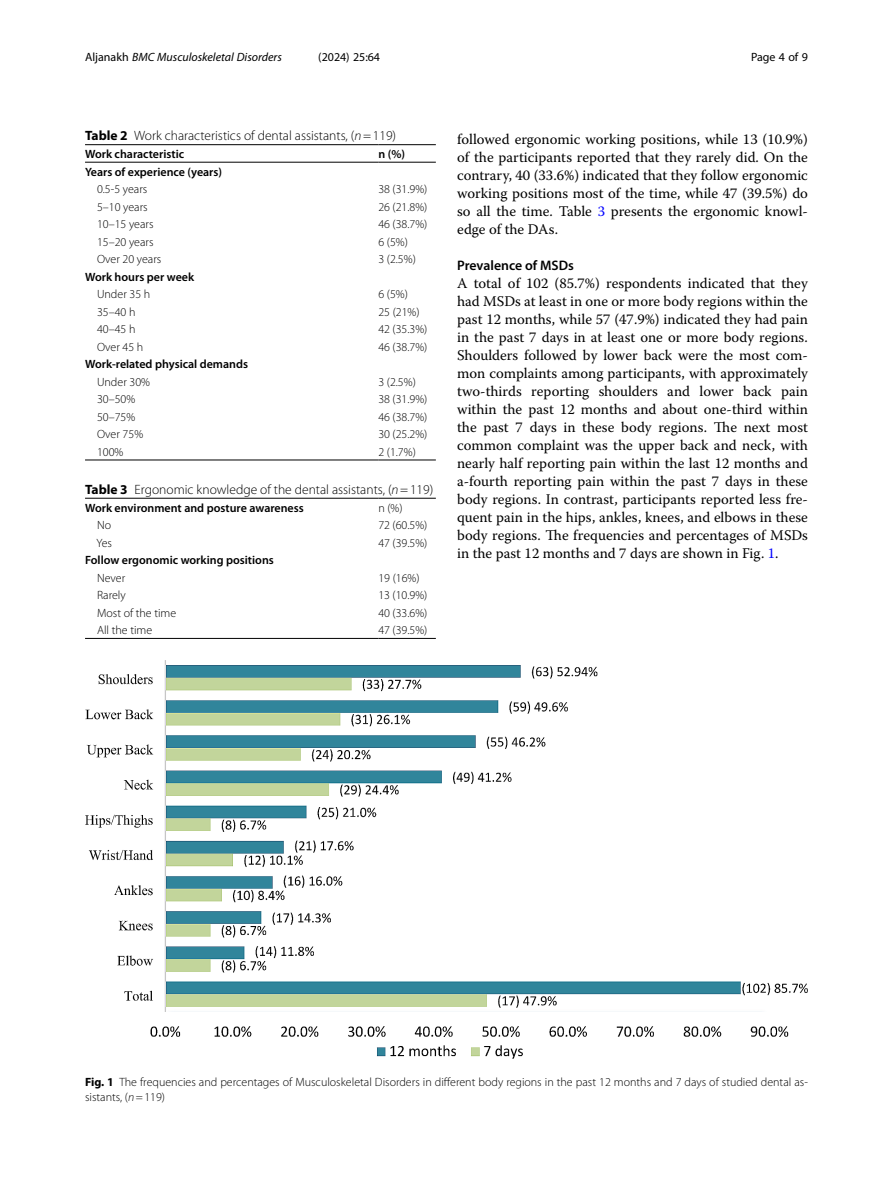
<style>
.page{position:relative;width:893px;height:1191px;background:#fff}
.page>*{position:absolute;margin:0;border:0;box-sizing:border-box;transform-origin:0 0}
.Body_Text{font:14.7px/18px "Warnock Pro";color:#000;text-align:justify}
.Head_2{font:600 13.8px "Myriad Pro";color:#000}
.Table_Caption{font:300 13.5px "Myriad Pro";color:#000}
.Table_Body{font:300 12px "Myriad Pro";color:#000}
.Figure_Caption{font:300 12px/15px "Myriad Pro";color:#000}
.Table_Body-2{font:600 12px "Myriad Pro";color:#000}
.t1{font:italic 12px "Myriad Pro";color:#000}
.Table_Head{font:600 12px "Myriad Pro";color:#000}
.t2{font:12px "Myriad Pro";color:#000}
.s1{font-style:normal}
.s2{font-weight:700}
.s3{font-style:italic}
.s4{color:#00f}
</style>
<div class="page">
<hr style="left:85px;top:162px;width:293px;height:1px;background:#000">
<hr style="left:378px;top:144px;width:58px;height:1px;background:#000">
<hr style="left:378px;top:162px;width:58px;height:1px;background:#000">
<hr style="left:85px;top:460px;width:293px;height:1px;background:#000">
<hr style="left:378px;top:460px;width:58px;height:1px;background:#000">
<hr style="left:85px;top:144px;width:293px;height:1px;background:#000">
<hr style="left:378px;top:498px;width:58px;height:1px;background:#000">
<hr style="left:85px;top:638px;width:293px;height:1px;background:#000">
<hr style="left:378px;top:638px;width:58px;height:1px;background:#000">
<hr style="left:85px;top:498px;width:293px;height:1px;background:#000">
<img style="left:85px;top:660px;width:723px;height:399px">
<p class="t1" style="left:85px;top:50px;width:198px"><span class="s1">Aljanakh</span> BMC Musculoskeletal Disorders</p>
<p class="t2" style="left:318px;top:50px;width:63px">(2024) 25:64</p>
<p class="t2" style="left:751px;top:50px;width:58px">Page 4 of 9</p>
<p class="Table_Caption" style="left:85px;top:128px;width:313px"><span class="s2">Table 2</span> Work characteristics of dental assistants, (<span class="s3">n</span>=119)</p>
<p class="Table_Head" style="left:85px;top:146px;width:101px">Work characteristic</p>
<p class="Table_Head" style="left:378px;top:146px;width:28px">n (%)</p>
<p class="Table_Body-2" style="left:85px;top:164px;width:139px">Years of experience (years)</p>
<p class="Table_Body" style="left:97px;top:182px;width:52px">0.5-5 years</p>
<p class="Table_Body" style="left:378px;top:182px;width:50px">38 (31.9%)</p>
<p class="Table_Body" style="left:97px;top:200px;width:52px">5–10 years</p>
<p class="Table_Body" style="left:378px;top:200px;width:50px">26 (21.8%)</p>
<p class="Table_Body" style="left:97px;top:217px;width:58px">10–15 years</p>
<p class="Table_Body" style="left:378px;top:217px;width:50px">46 (38.7%)</p>
<p class="Table_Body" style="left:97px;top:235px;width:58px">15–20 years</p>
<p class="Table_Body" style="left:378px;top:235px;width:31px">6 (5%)</p>
<p class="Table_Body" style="left:97px;top:252px;width:66px">Over 20 years</p>
<p class="Table_Body" style="left:378px;top:252px;width:39px">3 (2.5%)</p>
<p class="Table_Body-2" style="left:85px;top:269px;width:111px">Work hours per week</p>
<p class="Table_Body" style="left:97px;top:287px;width:55px">Under 35 h</p>
<p class="Table_Body" style="left:378px;top:287px;width:31px">6 (5%)</p>
<p class="Table_Body" style="left:97px;top:305px;width:40px">35–40 h</p>
<p class="Table_Body" style="left:378px;top:305px;width:43px">25 (21%)</p>
<p class="Table_Body" style="left:97px;top:322px;width:40px">40–45 h</p>
<p class="Table_Body" style="left:378px;top:322px;width:50px">42 (35.3%)</p>
<p class="Table_Body" style="left:97px;top:340px;width:48px">Over 45 h</p>
<p class="Table_Body" style="left:378px;top:340px;width:50px">46 (38.7%)</p>
<p class="Table_Body-2" style="left:85px;top:356px;width:165px">Work-related physical demands</p>
<p class="Table_Body" style="left:97px;top:375px;width:55px">Under 30%</p>
<p class="Table_Body" style="left:378px;top:375px;width:39px">3 (2.5%)</p>
<p class="Table_Body" style="left:97px;top:392px;width:40px">30–50%</p>
<p class="Table_Body" style="left:378px;top:392px;width:50px">38 (31.9%)</p>
<p class="Table_Body" style="left:97px;top:410px;width:40px">50–75%</p>
<p class="Table_Body" style="left:378px;top:410px;width:50px">46 (38.7%)</p>
<p class="Table_Body" style="left:97px;top:427px;width:48px">Over 75%</p>
<p class="Table_Body" style="left:378px;top:427px;width:50px">30 (25.2%)</p>
<p class="Table_Body" style="left:97px;top:445px;width:28px">100%</p>
<p class="Table_Body" style="left:378px;top:445px;width:39px">2 (1.7%)</p>
<p class="Table_Caption" style="left:85px;top:482px;width:350px"><span class="s2">Table 3</span> Ergonomic knowledge of the dental assistants, (<span class="s3">n</span>=119)</p>
<p class="Table_Body-2" style="left:85px;top:500px;width:220px">Work environment and posture awareness</p>
<p class="Table_Body" style="left:378px;top:501px;width:26px">n (%)</p>
<p class="Table_Body" style="left:97px;top:518px;width:16px">No</p>
<p class="Table_Body" style="left:378px;top:518px;width:50px">72 (60.5%)</p>
<p class="Table_Body" style="left:96px;top:536px;width:17px">Yes</p>
<p class="Table_Body" style="left:378px;top:536px;width:50px">47 (39.5%)</p>
<p class="Table_Body-2" style="left:85px;top:552px;width:190px">Follow ergonomic working positions</p>
<p class="Table_Body" style="left:97px;top:571px;width:30px">Never</p>
<p class="Table_Body" style="left:378px;top:571px;width:43px">19 (16%)</p>
<p class="Table_Body" style="left:97px;top:588px;width:30px">Rarely</p>
<p class="Table_Body" style="left:378px;top:588px;width:50px">13 (10.9%)</p>
<p class="Table_Body" style="left:97px;top:606px;width:81px">Most of the time</p>
<p class="Table_Body" style="left:378px;top:606px;width:50px">40 (33.6%)</p>
<p class="Table_Body" style="left:97px;top:623px;width:57px">All the time</p>
<p class="Table_Body" style="left:378px;top:623px;width:50px">47 (39.5%)</p>
<p class="Body_Text" style="left:457px;top:130px;width:352px">followed ergonomic working positions, while 13 (10.9%) of the participants reported that they rarely did. On the contrary, 40 (33.6%) indicated that they follow ergonomic working positions most of the time, while 47 (39.5%) do so all the time. Table <span class="s4">3</span> presents the ergonomic knowl&shy;edge of the DAs.</p>
<p class="Head_2" style="left:457px;top:257px;width:118px">Prevalence of MSDs</p>
<p class="Body_Text" style="left:457px;top:274px;width:352px">A total of 102 (85.7%) respondents indicated that they had MSDs at least in one or more body regions within the past 12 months, while 57 (47.9%) indicated they had pain in the past 7 days in at least one or more body regions.<br>Shoulders followed by lower back were the most com&shy;mon complaints among participants, with approximately two-thirds reporting shoulders and lower back pain within the past 12 months and about one-third within the past 7 days in these body regions. The next most common complaint was the upper back and neck, with nearly half reporting pain within the last 12 months and a-fourth reporting pain within the past 7 days in these body regions. In contrast, participants reported less fre&shy;quent pain in the hips, ankles, knees, and elbows in these body regions. The frequencies and percentages of MSDs in the past 12 months and 7 days are shown in Fig. <span class="s4">1</span>.</p>
<p class="Figure_Caption" style="left:85px;top:1074px;width:724px"><span class="s2">Fig. 1</span> The frequencies and percentages of Musculoskeletal Disorders in different body regions in the past 12 months and 7 days of studied dental as&shy;sistants, (<span class="s3">n</span>=119)</p>
</div>
